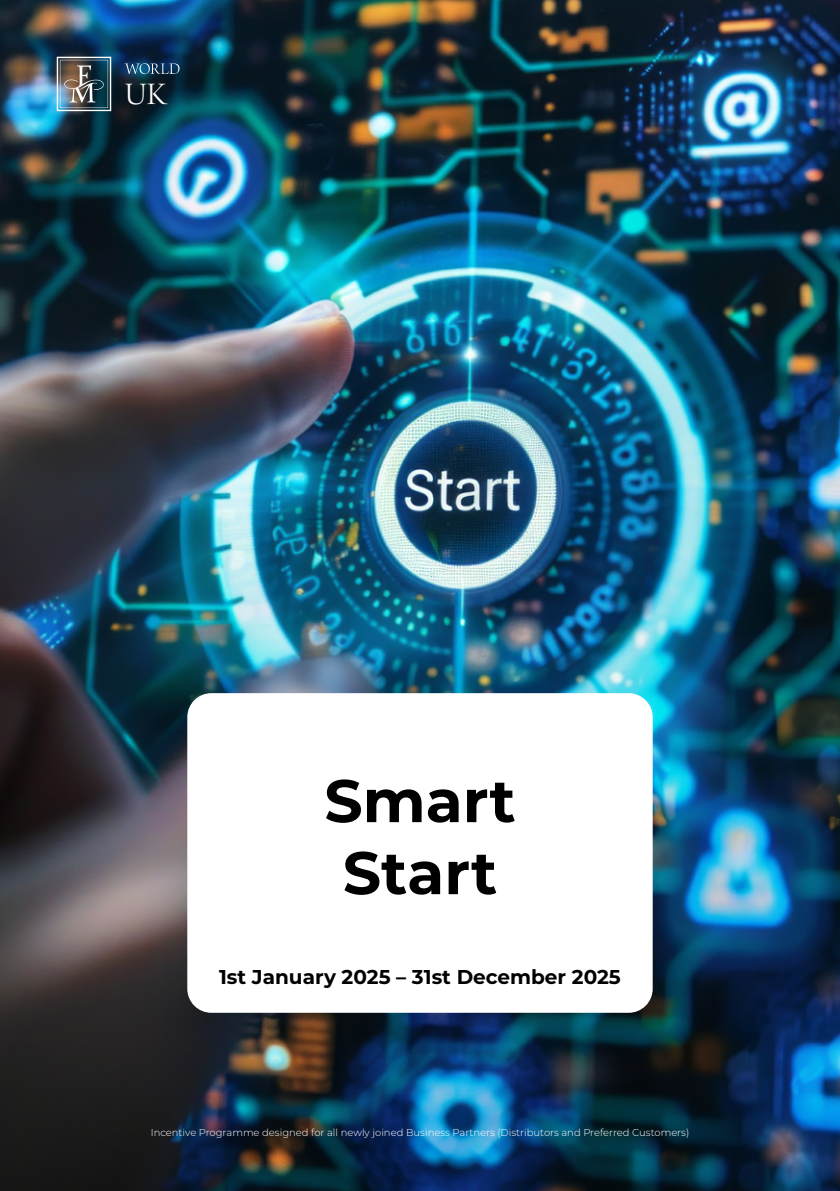
<style>
.page{position:relative;width:840px;height:1191px;background:#fff}
.page>*{position:absolute;margin:0;border:0;box-sizing:border-box;transform-origin:0 0}
.t1{font:700 60px/72px "Montserrat";color:#000;text-align:center}
.t2{font:33px "Arno Pro Light Display";color:#fff}
.t3{font:700 20px "Montserrat";color:#000}
.t4{font:300 10px "Montserrat";color:#fff}
</style>
<div class="page">
<img style="left:0;top:0;width:839px;height:1191px">
<div style="left:187px;top:693px;width:465px;height:319px;background:#fff;border-radius:24px"></div>
<img style="left:57px;top:57px;width:54px;height:54px">
<svg style="left:125px;top:63px;width:54px;height:11px"></svg>
<h2 class="t2" style="left:125px;top:77px;width:43px">UK</h2>
<h1 class="t1" style="left:324px;top:762px;width:193px">Smart<br>Start</h1>
<h3 class="t3" style="left:219px;top:963px;width:403px">1st January 2025 – 31st December 2025</h3>
<p class="t4" style="left:151px;top:1125px;width:539px">Incentive Programme designed for all newly joined Business Partners (Distributors and Preferred Customers)</p>
</div>
